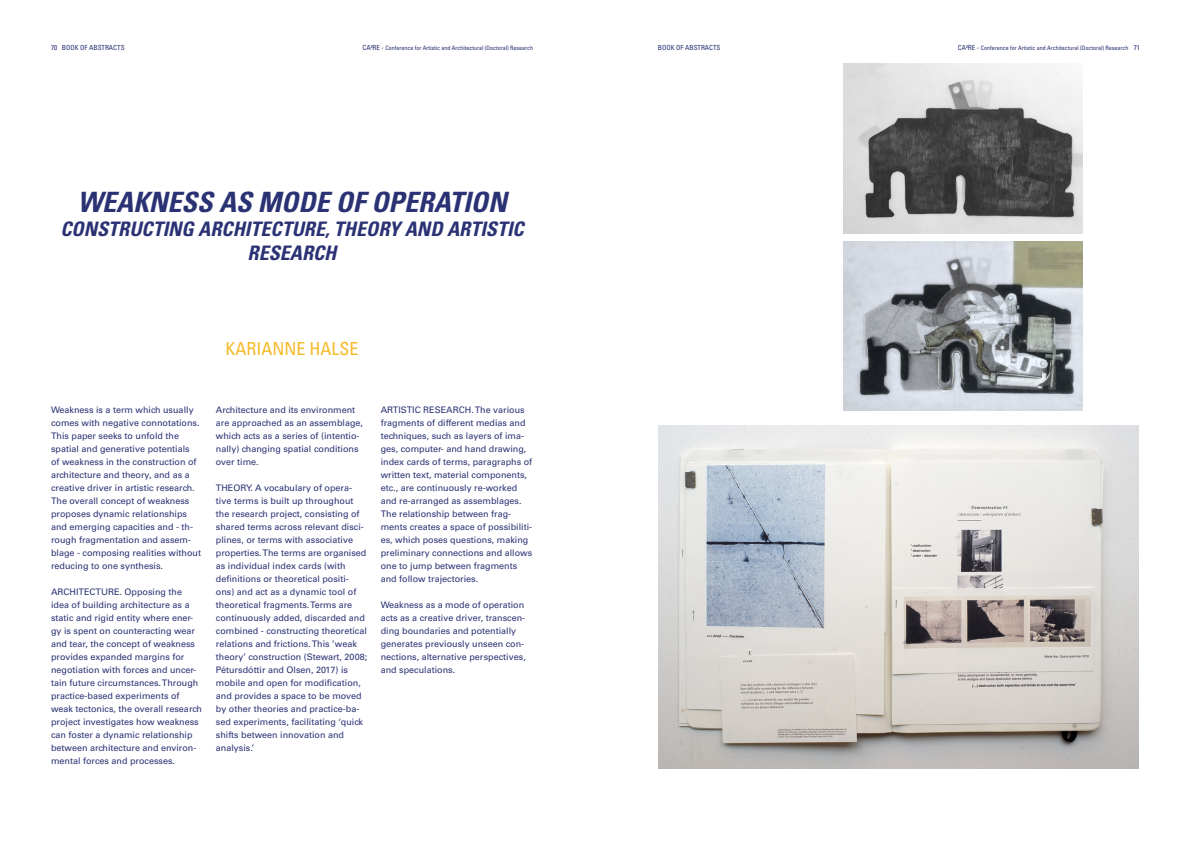
<style>
.page{position:relative;width:1191px;height:842px;background:#fff}
.page>*{position:absolute;margin:0;border:0;box-sizing:border-box;transform-origin:0 0}
.Publikation_H1{font:italic 700 condensed 28px "Univers LT Std";color:#2a3274}
.Publikation_H1-2{font:italic 700 condensed 20px/24px "Univers LT Std";color:#2a3274;text-align:center}
.Publikation_author{font:condensed 18px "Univers LT Std";color:#f6bb2b}
.Publikation_copy{font:9px/13px "Univers LT Std";color:#2a3274}
.t1{font:condensed 7px "Univers LT Std";color:#2a3274}
.t2{font:condensed 6px "Univers LT Std";color:#2a3274}
.s1{font-size:7px}
</style>
<div class="page">
<img style="left:843px;top:63px;width:239px;height:170px">
<img style="left:843px;top:241px;width:239px;height:170px">
<img style="left:659px;top:425px;width:479px;height:343px">
<p class="t1" style="left:51px;top:44px;width:75px">70 BOOK OF ABSTRACTS</p>
<p class="t2" style="left:362px;top:45px;width:172px"><span class="s1">CA²RE -</span> Conference for Artistic and Architectural (Doctoral) Research</p>
<p class="t1" style="left:658px;top:44px;width:64px">BOOK OF ABSTRACTS</p>
<p class="t2" style="left:957px;top:45px;width:184px"><span class="s1">CA²RE -</span> Conference for Artistic and Architectural (Doctoral) Research <span class="s1">71</span></p>
<p class="Publikation_H1" style="left:77px;top:184px;width:431px">WEAKNESS AS MODE OF OPERATION</p>
<p class="Publikation_H1-2" style="left:60px;top:217px;width:465px">CONSTRUCTING ARCHITECTURE, THEORY AND ARTISTIC<br>RESEARCH</p>
<p class="Publikation_author" style="left:225px;top:337px;width:135px">KARIANNE HALSE</p>
<p class="Publikation_copy" style="left:51px;top:403px;width:152px">Weakness is a term which usually comes with negative connotations.<br>This paper seeks to unfold the spatial and generative potentials<br>of weakness in the construction of architecture and theory, and as a creative driver in artistic research.<br>The overall concept of weakness proposes dynamic relationships and emerging capacities and - th&shy;rough fragmentation and assem&shy;blage - composing realities without reducing to one synthesis.</p>
<p class="Publikation_copy" style="left:51px;top:585px;width:152px">ARCHITECTURE. Opposing the idea of building architecture as a static and rigid entity where ener&shy;gy is spent on counteracting wear and tear, the concept of weakness provides expanded margins for negotiation with forces and uncer&shy;tain future circumstances. Through practice-based experiments of weak tectonics, the overall research project investigates how weakness can foster a dynamic relationship between architecture and environ&shy;mental forces and processes.</p>
<p class="Publikation_copy" style="left:216px;top:403px;width:149px">Architecture and its environment are approached as an assemblage, which acts as a series of (intentio&shy;nally) changing spatial conditions over time.</p>
<p class="Publikation_copy" style="left:216px;top:481px;width:153px">THEORY. A vocabulary of opera&shy;tive terms is built up throughout the research project, consisting of shared terms across relevant disci&shy;plines, or terms with associative properties. The terms are organised as individual index cards (with definitions or theoretical positi&shy;ons) and act as a dynamic tool of theoretical fragments. Terms are continuously added, discarded and combined - constructing theoretical relations and frictions. This ’weak theory’ construction (Stewart, 2008; Pétursdóttir and Olsen, 2017) is mobile and open for modification, and provides a space to be moved by other theories and practice-ba&shy;sed experiments, facilitating ‘quick shifts between innovation and analysis.’</p>
<p class="Publikation_copy" style="left:381px;top:403px;width:153px">ARTISTIC RESEARCH. The various fragments of different medias and techniques, such as layers of ima&shy;ges, computer- and hand drawing, index cards of terms, paragraphs of written text, material components, etc., are continuously re-worked and re-arranged as assemblages.<br>The relationship between frag&shy;ments creates a space of possibiliti&shy;es, which poses questions, making preliminary connections and allows one to jump between fragments and follow trajectories.</p>
<p class="Publikation_copy" style="left:381px;top:598px;width:147px">Weakness as a mode of operation acts as a creative driver, transcen&shy;ding boundaries and potentially generates previously unseen con&shy;nections, alternative perspectives, and speculations.</p>
</div>
